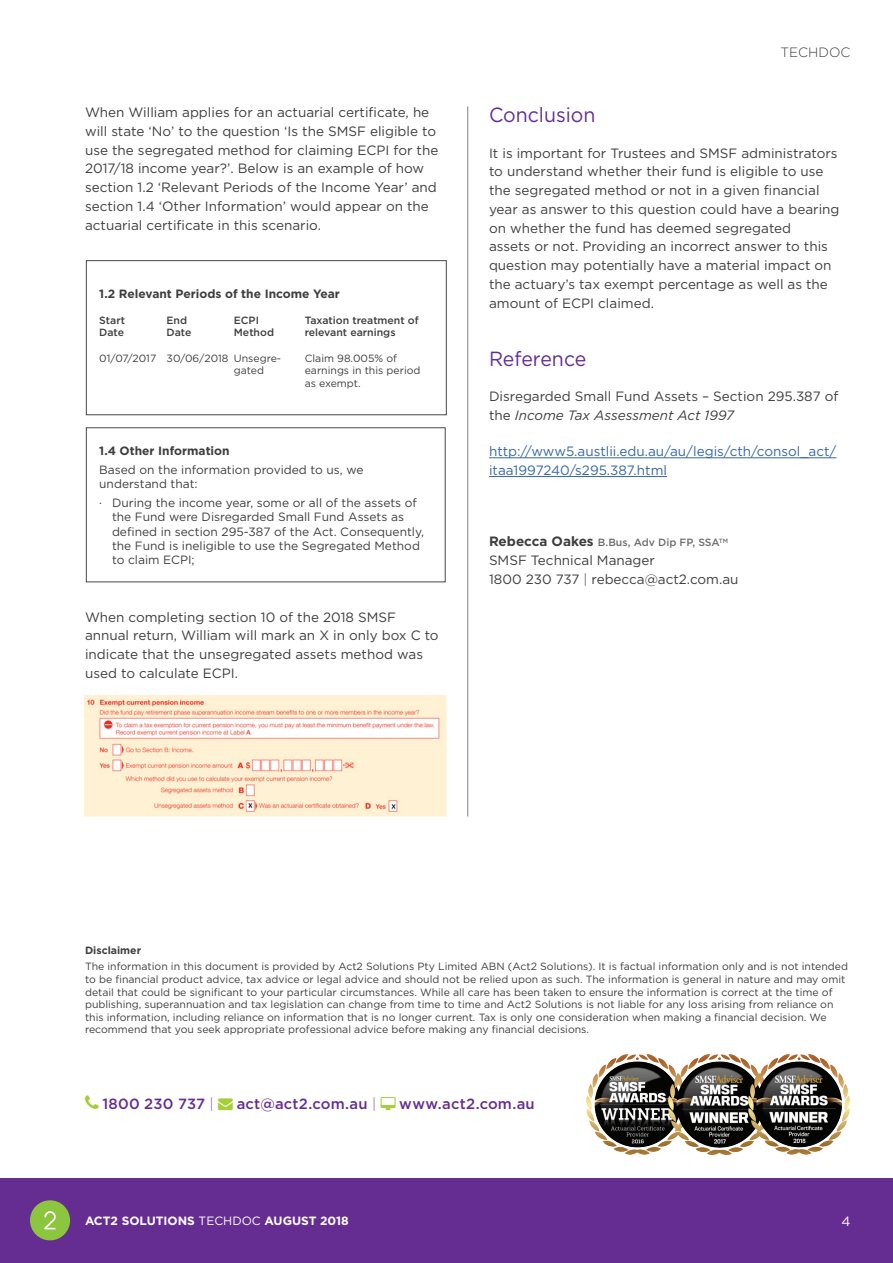
<style>
.page{position:relative;width:893px;height:1263px;background:#fff}
.page>*{position:absolute;margin:0;border:0;box-sizing:border-box;transform-origin:0 0}
.subheader{font:20.4px "Gotham";color:#652d91;scale:.95 1}
.bodytext{font:500 14.85px "Gotham";letter-spacing:.015em;color:#652d91}
.bodytext-2{font:13.5px/18.8px "Gotham";color:#3e3e3f}
.bodytext-3{font:13.5px/18.8px "Gotham";color:#3667a4}
.t1{font:300 13.5px "Gotham";color:#3e3e3f}
.t2{font:13.5px "Gotham";color:#fff}
.TEXTBOX_BULLETS{font:12px/14.4px "Gotham";color:#3e3e3f}
.TEXTBOXES{font:700 12px "Gotham";color:#3e3e3f}
.TEXTBOXES-2{font:12px/14.4px "Gotham";color:#3e3e3f}
.t3{font:700 12px "Gotham";color:#fff}
.bodytext-4{font:10.5px/12.6px "Gotham";color:#3e3e3f}
.TEXTBOXES-3{font:10.5px/12.6px "Gotham";color:#3e3e3f}
.TEXTBOXES-4{font:500 10.5px/12.6px "Gotham";color:#3e3e3f}
.bodytext-5{font:500 10.5px "Gotham";color:#6c6d70}
.bodytext-6{font:700 10.5px "Gotham";color:#3e3e3f}
.s1{font-style:italic}
.s2{font-weight:700;font-size:13.5px;color:#3e3e3f}
.s3{font-weight:300}
.s4{font-weight:300;color:#7e54a2}
.s5{color:#a6ce39}
.s6{font-weight:400}
</style>
<div class="page">
<div style="left:0;top:1178px;width:893px;height:85px;background:#652d91"></div>
<svg style="left:30px;top:1200px;width:40px;height:40px"></svg>
<img style="left:85px;top:696px;width:362px;height:120px">
<hr style="left:489px;top:457px;width:347px;height:1px;background:#3667a4">
<hr style="left:489px;top:476px;width:178px;height:1px;background:#3667a4">
<div style="left:86px;top:260px;width:360px;height:155px;border:1px solid #474848"></div>
<hr style="left:467px;top:106px;width:1px;height:710px;background:#808285">
<img style="left:586px;top:1054px;width:264px;height:101px">
<p class="bodytext-2" style="left:85px;top:103px;width:355px">When William applies for an actuarial certificate, he will state ‘No’ to the question ‘Is the SMSF eligible to use the segregated method for claiming ECPI for the 2017/18 income year?’. Below is an example of how section 1.2 ‘Relevant Periods of the Income Year’ and section 1.4 ‘Other Information’ would appear on the actuarial certificate in this scenario.</p>
<p class="TEXTBOXES" style="left:99px;top:286px;width:242px">1.2 Relevant Periods of the Income Year</p>
<p class="TEXTBOXES-4" style="left:99px;top:313px;width:27px">Start<br>Date</p>
<p class="TEXTBOXES-4" style="left:167px;top:313px;width:26px">End<br>Date</p>
<p class="TEXTBOXES-4" style="left:234px;top:313px;width:42px">ECPI<br>Method</p>
<p class="TEXTBOXES-4" style="left:305px;top:313px;width:116px">Taxation treatment of relevant earnings</p>
<p class="TEXTBOXES-3" style="left:99px;top:351px;width:59px">01/07/2017</p>
<p class="TEXTBOXES-3" style="left:167px;top:351px;width:63px">30/06/2018</p>
<p class="TEXTBOXES-3" style="left:234px;top:351px;width:49px">Unsegre&shy;gated</p>
<p class="TEXTBOXES-3" style="left:305px;top:351px;width:117px">Claim 98.005% of earnings in this period as exempt.</p>
<p class="TEXTBOXES" style="left:99px;top:443px;width:132px">1.4 Other Information</p>
<p class="TEXTBOXES-2" style="left:99px;top:462px;width:266px">Based on the information provided to us, we understand that:</p>
<p class="TEXTBOX_BULLETS" style="left:112px;top:495px;width:314px;text-indent:-13px">· During the income year, some or all of the assets of the Fund were Disregarded Small Fund Assets as defined in section 295-387 of the Act. Consequently, the Fund is ineligible to use the Segregated Method to claim ECPI;</p>
<p class="bodytext-2" style="left:85px;top:607px;width:355px">When completing section 10 of the 2018 SMSF annual return, William will mark an X in only box C to indicate that the unsegregated assets method was used to calculate ECPI.</p>
<p class="t1" style="left:780px;top:44px;width:72px">TECHDOC</p>
<p class="subheader" style="left:489px;top:102px;width:114px">Conclusion</p>
<p class="bodytext-2" style="left:489px;top:143px;width:352px">It is important for Trustees and SMSF administrators to understand whether their fund is eligible to use the segregated method or not in a given financial year as answer to this question could have a bearing on whether the fund has deemed segregated<br>assets or not. Providing an incorrect answer to this question may potentially have a material impact on the actuary’s tax exempt percentage as well as the amount of ECPI claimed.</p>
<p class="subheader" style="left:489px;top:345px;width:104px">Reference</p>
<p class="bodytext-2" style="left:489px;top:387px;width:351px">Disregarded Small Fund Assets – Section 295.387 of the <span class="s1">Income Tax Assessment Act 1997</span></p>
<p class="bodytext-3" style="left:489px;top:442px;width:349px">http://www5.austlii.edu.au/au/legis/cth/consol_act/ itaa1997240/s295.387.html</p>
<p class="bodytext-5" style="left:489px;top:536px;width:241px"><span class="s2">Rebecca Oakes</span> B.Bus, Adv Dip FP, SSA<sup>TM</sup></p>
<p class="bodytext-2" style="left:489px;top:551px;width:168px">SMSF Technical Manager</p>
<p class="bodytext-2" style="left:489px;top:569px;width:251px">1800 230 737 <span class="s3">|</span> rebecca@act2.com.au</p>
<p class="bodytext-6" style="left:85px;top:943px;width:58px">Disclaimer</p>
<p class="bodytext-4" style="left:85px;top:960px;width:764px">The information in this document is provided by Act2 Solutions Pty Limited ABN (Act2 Solutions). It is factual information only and is not intended to be financial product advice, tax advice or legal advice and should not be relied upon as such. The information is general in nature and may omit detail that could be significant to your particular circumstances. While all care has been taken to ensure the information is correct at the time of publishing, superannuation and tax legislation can change from time to time and Act2 Solutions is not liable for any loss arising from reliance on this information, including reliance on information that is no longer current. Tax is only one consideration when making a financial decision. We recommend that you seek appropriate professional advice before making any financial decisions.</p>
<p class="bodytext" style="left:102px;top:1094px;width:275px">1800 230 737 <span class="s4">|</span> <span class="s5">→</span> act@act2.com.au <span class="s4">|</span></p>
<p class="bodytext" style="left:399px;top:1094px;width:137px">www.act2.com.au</p>
<p class="t3" style="left:85px;top:1213px;width:265px">ACT2 SOLUTIONS <span class="s6">TECHDOC</span> AUGUST 2018</p>
<p class="t2" style="left:841px;top:1212px;width:11px">4</p>
</div>
